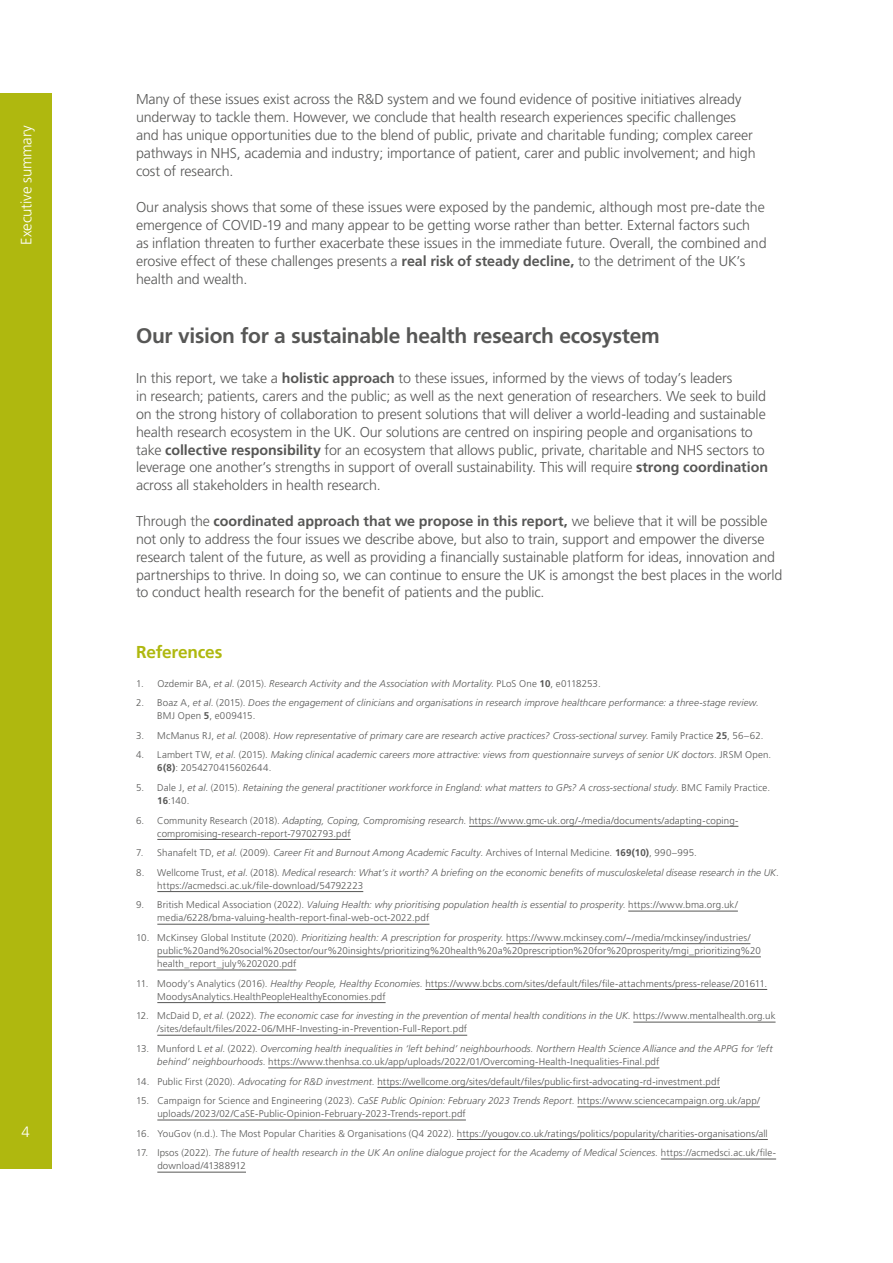
<style>
.page{position:relative;width:893px;height:1263px;background:#fff}
.page>*{position:absolute;margin:0;border:0;box-sizing:border-box;transform-origin:0 0}
.t1{font:700 21px "Frutiger LT Std";letter-spacing:-.015em;color:#575756}
.t2{font:700 17.25px "Frutiger LT Std";letter-spacing:-.015em;color:#afb80f}
.t3{font:300 15px "Frutiger LT Std";letter-spacing:-.015em;color:#fff}
.t4{font:300 14.25px/17.9px "Frutiger LT Std";letter-spacing:-.01em;color:#575756}
.t5{font:300 9.75px/13px "Frutiger LT Std";letter-spacing:.015em;color:#575756}
.t6{font:italic 300 9.75px/13px "Frutiger LT Std";letter-spacing:.015em;color:#575756}
.s1{font-weight:700}
.s2{font-style:normal}
.s3{font-weight:700;font-style:normal}
.s4{font-style:italic}
</style>
<div class="page">
<div style="left:0;top:94px;width:51px;height:1075px;background:#afb80f"></div>
<hr style="left:469px;top:826px;width:269px;height:1px;background:#575756">
<hr style="left:157px;top:839px;width:194px;height:1px;background:#575756">
<hr style="left:157px;top:891px;width:206px;height:1px;background:#575756">
<hr style="left:628px;top:911px;width:110px;height:1px;background:#575756">
<hr style="left:157px;top:924px;width:272px;height:1px;background:#575756">
<hr style="left:506px;top:943px;width:244px;height:1px;background:#575756">
<hr style="left:157px;top:956px;width:604px;height:1px;background:#575756">
<hr style="left:157px;top:970px;width:139px;height:1px;background:#575756">
<hr style="left:425px;top:989px;width:342px;height:1px;background:#575756">
<hr style="left:157px;top:1002px;width:229px;height:1px;background:#575756">
<hr style="left:633px;top:1022px;width:142px;height:1px;background:#575756">
<hr style="left:157px;top:1035px;width:310px;height:1px;background:#575756">
<hr style="left:268px;top:1067px;width:391px;height:1px;background:#575756">
<hr style="left:377px;top:1087px;width:343px;height:1px;background:#575756">
<hr style="left:577px;top:1106px;width:183px;height:1px;background:#575756">
<hr style="left:157px;top:1120px;width:309px;height:1px;background:#575756">
<hr style="left:457px;top:1139px;width:311px;height:1px;background:#575756">
<hr style="left:661px;top:1159px;width:115px;height:1px;background:#575756">
<hr style="left:157px;top:1172px;width:89px;height:1px;background:#575756">
<p class="t3" style="left:18px;top:245px;width:121px;rotate:-90deg">Executive summary</p>
<p class="t3" style="left:21px;top:1123px;width:10px">4</p>
<p class="t4" style="left:136px;top:91px;width:621px">Many of these issues exist across the R&amp;D system and we found evidence of positive initiatives already underway to tackle them. However, we conclude that health research experiences specific challenges and has unique opportunities due to the blend of public, private and charitable funding; complex career pathways in NHS, academia and industry; importance of patient, carer and public involvement; and high cost of research.</p>
<p class="t4" style="left:136px;top:199px;width:632px">Our analysis shows that some of these issues were exposed by the pandemic, although most pre-date the emergence of COVID-19 and many appear to be getting worse rather than better. External factors such<br>as inflation threaten to further exacerbate these issues in the immediate future. Overall, the combined and erosive effect of these challenges presents a <span class="s1">real risk of steady decline,</span> to the detriment of the UK’s health and wealth.</p>
<h1 class="t1" style="left:136px;top:323px;width:525px">Our vision for a sustainable health research ecosystem</h1>
<p class="t4" style="left:136px;top:369px;width:633px">In this report, we take a <span class="s1">holistic approach</span> to these issues, informed by the views of today’s leaders<br>in research; patients, carers and the public; as well as the next generation of researchers. We seek to build on the strong history of collaboration to present solutions that will deliver a world-leading and sustainable health research ecosystem in the UK. Our solutions are centred on inspiring people and organisations to take <span class="s1">collective responsibility</span> for an ecosystem that allows public, private, charitable and NHS sectors to leverage one another’s strengths in support of overall sustainability. This will require <span class="s1">strong coordination </span>across all stakeholders in health research.</p>
<p class="t4" style="left:136px;top:512px;width:648px">Through the <span class="s1">coordinated approach that we propose in this report,</span> we believe that it will be possible not only to address the four issues we describe above, but also to train, support and empower the diverse research talent of the future, as well as providing a financially sustainable platform for ideas, innovation and partnerships to thrive. In doing so, we can continue to ensure the UK is amongst the best places in the world to conduct health research for the benefit of patients and the public.</p>
<p class="t2" style="left:136px;top:642px;width:88px">References</p>
<p class="t6" style="left:136px;top:677px;width:466px"><span class="s2">1. Ozdemir BA,</span> et al<span class="s2">. (2015).</span> Research Activity and the Association with Mortality<span class="s2">. PLoS One</span> <span class="s3">10</span><span class="s2">, e0118253.</span></p>
<p class="t6" style="left:157px;top:696px;width:603px;text-indent:-21px"><span class="s2">2. Boaz A,</span> et al<span class="s2">. (2015).</span> Does the engagement of clinicians and organisations in research improve healthcare performance: a three-stage review<span class="s2">.<br>BMJ Open</span> <span class="s3">5</span><span class="s2">, e009415.</span></p>
<p class="t6" style="left:136px;top:729px;width:629px"><span class="s2">3. McManus RJ,</span> et al<span class="s2">. (2008).</span> How representative of primary care are research active practices? Cross-sectional survey<span class="s2">. Family Practice</span> <span class="s3">25</span><span class="s2">, 56–62.</span></p>
<p class="t6" style="left:157px;top:748px;width:615px;text-indent:-21px"><span class="s2">4. Lambert TW,</span> et al<span class="s2">. (2015).</span> Making clinical academic careers more attractive: views from questionnaire surveys of senior UK doctors<span class="s2">. JRSM Open.<br></span><span class="s3">6(8)</span><span class="s2">: 2054270415602644.</span></p>
<p class="t6" style="left:157px;top:781px;width:614px;text-indent:-21px"><span class="s2">5. Dale J,</span> et al<span class="s2">. (2015).</span> Retaining the general practitioner workforce in England: what matters to GPs? A cross-sectional study<span class="s2">. BMC Family Practice.<br></span><span class="s3">16</span><span class="s2">:140.</span></p>
<p class="t5" style="left:157px;top:814px;width:583px;text-indent:-21px">6. Community Research (2018). <span class="s4">Adapting, Coping, Compromising research</span>. https://www.gmc-uk.org/-/media/documents/adapting-coping&shy;compromising-research-report-79702793.pdf</p>
<p class="t5" style="left:136px;top:846px;width:562px">7. Shanafelt TD, <span class="s4">et al</span>. (2009). <span class="s4">Career Fit and Burnout Among Academic Faculty</span>. Archives of Internal Medicine. <span class="s1">169(10)</span>, 990–995.</p>
<p class="t6" style="left:157px;top:866px;width:623px;text-indent:-21px"><span class="s2">8. Wellcome Trust,</span> et al<span class="s2">. (2018).</span> Medical research: What’s it worth? A briefing on the economic benefits of musculoskeletal disease research in the UK<span class="s2">. https://acmedsci.ac.uk/file-download/54792223</span></p>
<p class="t5" style="left:157px;top:898px;width:582px;text-indent:-21px">9. British Medical Association (2022). <span class="s4">Valuing Health: why prioritising population health is essential to prosperity</span>. https://www.bma.org.uk/ media/6228/bma-valuing-health-report-final-web-oct-2022.pdf</p>
<p class="t5" style="left:157px;top:931px;width:605px;text-indent:-21px">10. McKinsey Global Institute (2020). <span class="s4">Prioritizing health: A prescription for prosperity</span>. https://www.mckinsey.com/~/media/mckinsey/industries/ public%20and%20social%20sector/our%20insights/prioritizing%20health%20a%20prescription%20for%20prosperity/mgi_prioritizing%20 health_report_july%202020.pdf</p>
<p class="t5" style="left:157px;top:977px;width:611px;text-indent:-21px">11. Moody’s Analytics (2016). <span class="s4">Healthy People, Healthy Economies</span>. https://www.bcbs.com/sites/default/files/file-attachments/press-release/201611.<br>MoodysAnalytics.HealthPeopleHealthyEconomies.pdf</p>
<p class="t5" style="left:157px;top:1009px;width:620px;text-indent:-21px">12. McDaid D, <span class="s4">et al</span>. (2022). <span class="s4">The economic case for investing in the prevention of mental health conditions in the UK</span>. https://www.mentalhealth.org.uk /sites/default/files/2022-06/MHF-Investing-in-Prevention-Full-Report.pdf</p>
<p class="t6" style="left:157px;top:1042px;width:617px;text-indent:-21px"><span class="s2">13. Munford L</span> et al<span class="s2">. (2022).</span> Overcoming health inequalities in ‘left behind’ neighbourhoods. Northern Health Science Alliance and the APPG for ‘left behind’ neighbourhoods<span class="s2">. https://www.thenhsa.co.uk/app/uploads/2022/01/Overcoming-Health-Inequalities-Final.pdf</span></p>
<p class="t5" style="left:136px;top:1075px;width:585px">14. Public First (2020). <span class="s4">Advocating for R&amp;D investment</span>. https://wellcome.org/sites/default/files/public-first-advocating-rd-investment.pdf</p>
<p class="t5" style="left:157px;top:1094px;width:604px;text-indent:-21px">15. Campaign for Science and Engineering (2023). <span class="s4">CaSE Public Opinion: February 2023 Trends Report</span>. https://www.sciencecampaign.org.uk/app/ uploads/2023/02/CaSE-Public-Opinion-February-2023-Trends-report.pdf</p>
<p class="t5" style="left:136px;top:1127px;width:633px">16. YouGov (n.d.). The Most Popular Charities &amp; Organisations (Q4 2022). https://yougov.co.uk/ratings/politics/popularity/charities-organisations/all</p>
<p class="t6" style="left:157px;top:1146px;width:620px;text-indent:-21px"><span class="s2">17. Ipsos (2022).</span> The future of health research in the UK An online dialogue project for the Academy of Medical Sciences. <span class="s2">https://acmedsci.ac.uk/file&shy;download/41388912</span></p>
</div>
